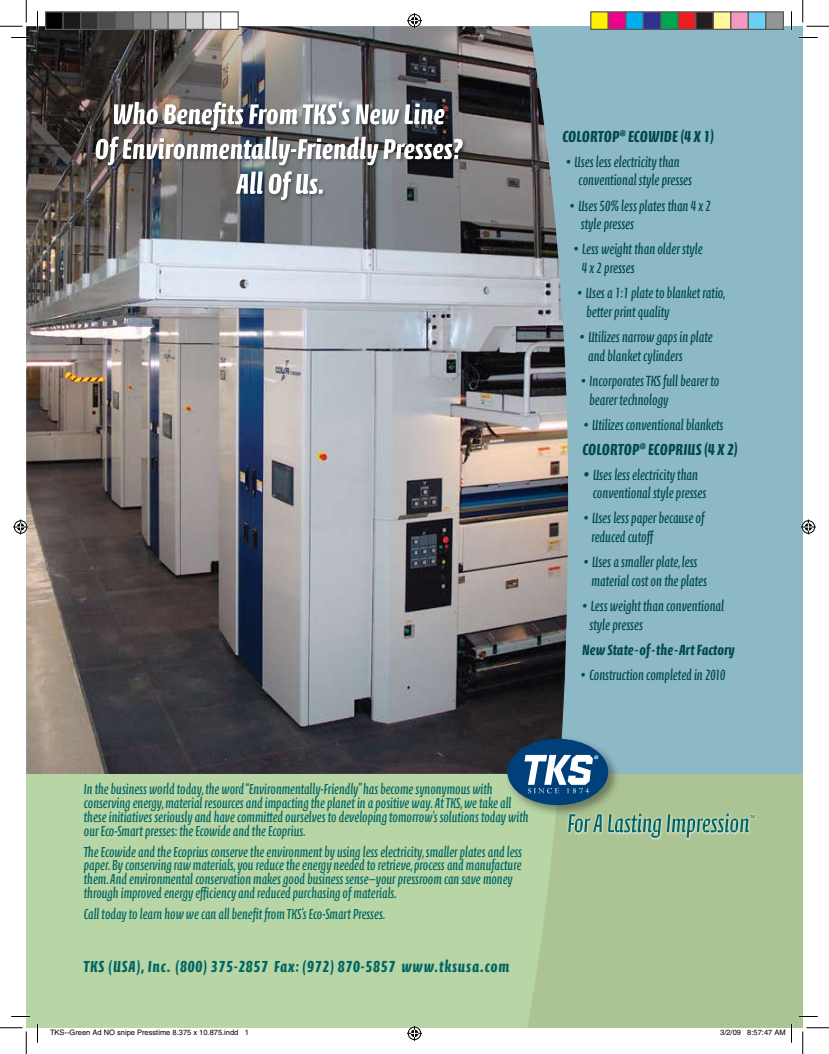
<style>
.page{position:relative;width:829px;height:1054px;background:#fff}
.page>*{position:absolute;margin:0;border:0;box-sizing:border-box;transform-origin:0 0}
.t1{font:700 16.25px "Calcite Pro";letter-spacing:.04em;color:#006563}
.t2{font:700 16.25px "Calcite Pro";letter-spacing:.01em;color:#006563}
.t3{font:15px/18.8px "Calcite Pro";color:#006563}
.t4{font:700 15px "Calcite Pro";color:#006563}
.t5{font:14.75px/13.8px "Calcite Pro";color:#006563}
.t6{font:7.5px "Helvetica";color:#000}
.s1{font-size:20px}
.s2{font-weight:700;font-size:16.25px}
</style>
<div class="page">
<div style="left:26px;top:26px;width:776px;height:1002px;background:#acc494"></div>
<div style="left:26px;top:774px;width:529px;height:254px;background:#b8d5a5"></div>
<div style="left:26px;top:26px;width:776px;height:748px;background:#8db9c7"></div>
<img style="left:26px;top:26px;width:543px;height:748px">
<img style="left:501px;top:733px;width:116px;height:87px">
<div style="left:507px;top:739px;width:101px;height:66px;background:#00407a;border-radius:50%"></div>
<svg style="left:524px;top:755px;width:74px;height:38px"></svg>
<img style="left:565px;top:810px;width:191px;height:30px">
<svg style="left:568px;top:814px;width:34px;height:18px"></svg>
<svg style="left:608px;top:813px;width:53px;height:25px"></svg>
<svg style="left:667px;top:813px;width:87px;height:25px"></svg>
<img style="left:93px;top:99px;width:375px;height:107px">
<svg style="left:114px;top:102px;width:44px;height:22px"></svg>
<svg style="left:164px;top:102px;width:79px;height:28px;background:#a09c9a"></svg>
<svg style="left:249px;top:104px;width:48px;height:20px"></svg>
<svg style="left:303px;top:102px;width:141px;height:22px;background:#a5a9ad"></svg>
<svg style="left:96px;top:136px;width:367px;height:29px;background:#8f8e8f"></svg>
<svg style="left:236px;top:171px;width:27px;height:23px"></svg>
<svg style="left:269px;top:171px;width:54px;height:29px;background:#a4a7a9"></svg>
<svg style="left:11px;top:37px;width:19px;height:1px"></svg>
<svg style="left:799px;top:37px;width:19px;height:1px"></svg>
<svg style="left:11px;top:1015px;width:19px;height:2px"></svg>
<svg style="left:799px;top:1015px;width:19px;height:2px"></svg>
<svg style="left:37px;top:11px;width:1px;height:19px"></svg>
<svg style="left:37px;top:1024px;width:1px;height:18px"></svg>
<svg style="left:790px;top:11px;width:2px;height:19px"></svg>
<svg style="left:0;top:0;width:27px;height:27px"></svg>
<svg style="left:0;top:1027px;width:27px;height:27px"></svg>
<svg style="left:802px;top:0;width:27px;height:27px"></svg>
<svg style="left:802px;top:1027px;width:27px;height:27px"></svg>
<svg style="left:407px;top:13px;width:15px;height:15px"></svg>
<svg style="left:407px;top:1026px;width:15px;height:15px"></svg>
<svg style="left:13px;top:519px;width:15px;height:15px"></svg>
<svg style="left:801px;top:519px;width:15px;height:15px"></svg>
<div style="left:46px;top:12px;width:17px;height:17px;background:#000"></div>
<div style="left:45px;top:11px;width:19px;height:19px;border:1px solid #595959"></div>
<div style="left:63px;top:12px;width:18px;height:17px;background:#1a1a1a"></div>
<div style="left:62px;top:11px;width:19px;height:19px;border:1px solid #595959"></div>
<div style="left:81px;top:12px;width:17px;height:17px;background:#333"></div>
<div style="left:80px;top:11px;width:19px;height:19px;border:1px solid #595959"></div>
<div style="left:98px;top:12px;width:18px;height:17px;background:#4d4d4d"></div>
<div style="left:98px;top:11px;width:18px;height:19px;border:1px solid #595959"></div>
<div style="left:116px;top:12px;width:17px;height:17px;background:#666"></div>
<div style="left:115px;top:11px;width:19px;height:19px;border:1px solid #595959"></div>
<div style="left:133px;top:12px;width:18px;height:17px;background:#808080"></div>
<div style="left:132px;top:11px;width:19px;height:19px;border:1px solid #595959"></div>
<div style="left:151px;top:12px;width:17px;height:17px;background:#999"></div>
<div style="left:150px;top:11px;width:19px;height:19px;border:1px solid #595959"></div>
<div style="left:168px;top:12px;width:18px;height:17px;background:#b3b3b3"></div>
<div style="left:168px;top:11px;width:18px;height:19px;border:1px solid #595959"></div>
<div style="left:186px;top:12px;width:17px;height:17px;background:#ccc"></div>
<div style="left:185px;top:11px;width:19px;height:19px;border:1px solid #595959"></div>
<div style="left:203px;top:12px;width:18px;height:17px;background:#e6e6e6"></div>
<div style="left:202px;top:11px;width:19px;height:19px;border:1px solid #595959"></div>
<div style="left:221px;top:12px;width:17px;height:17px;background:#fff"></div>
<div style="left:220px;top:11px;width:19px;height:19px;border:1px solid #595959"></div>
<div style="left:591px;top:12px;width:17px;height:17px;background:#fff101"></div>
<div style="left:590px;top:11px;width:19px;height:19px;border:1px solid #595959"></div>
<div style="left:608px;top:12px;width:18px;height:17px;background:#ed028c"></div>
<div style="left:608px;top:11px;width:18px;height:19px;border:1px solid #595959"></div>
<div style="left:626px;top:12px;width:17px;height:17px;background:#00aeef"></div>
<div style="left:625px;top:11px;width:19px;height:19px;border:1px solid #595959"></div>
<div style="left:643px;top:12px;width:18px;height:17px;background:#2e3092"></div>
<div style="left:642px;top:11px;width:19px;height:19px;border:1px solid #595959"></div>
<div style="left:661px;top:12px;width:17px;height:17px;background:#00a54f"></div>
<div style="left:660px;top:11px;width:19px;height:19px;border:1px solid #595959"></div>
<div style="left:678px;top:12px;width:18px;height:17px;background:#ee1d23"></div>
<div style="left:678px;top:11px;width:18px;height:19px;border:1px solid #595959"></div>
<div style="left:696px;top:12px;width:17px;height:17px;background:#231f20"></div>
<div style="left:695px;top:11px;width:19px;height:19px;border:1px solid #595959"></div>
<div style="left:713px;top:12px;width:18px;height:17px;background:#fff79a"></div>
<div style="left:712px;top:11px;width:19px;height:19px;border:1px solid #595959"></div>
<div style="left:731px;top:12px;width:17px;height:17px;background:#f499c2"></div>
<div style="left:730px;top:11px;width:19px;height:19px;border:1px solid #595959"></div>
<div style="left:748px;top:12px;width:18px;height:17px;background:#6bcff6"></div>
<div style="left:748px;top:11px;width:18px;height:19px;border:1px solid #595959"></div>
<div style="left:766px;top:12px;width:17px;height:17px;background:#939598"></div>
<div style="left:765px;top:11px;width:19px;height:19px;border:1px solid #595959"></div>
<svg style="left:50px;top:1027px;width:188px;height:1px"></svg>
<svg style="left:790px;top:1024px;width:2px;height:18px"></svg>
<p class="t2" style="left:562px;top:127px;width:153px">ColorTop<span class="s1">®</span> Ecowide (4 x 1)</p>
<p class="t3" style="left:578px;top:152px;width:115px;text-indent:-14px">• Uses less electricity than conventional style presses</p>
<p class="t3" style="left:581px;top:196px;width:131px;text-indent:-12px">• Uses 50% less plates than 4 x 2 style presses</p>
<p class="t3" style="left:582px;top:240px;width:122px;text-indent:-9px">• Less weight than older style<br>4 x 2 presses</p>
<p class="t3" style="left:586px;top:284px;width:141px;text-indent:-10px">• Uses a 1:1 plate to blanket ratio, better print quality</p>
<p class="t3" style="left:588px;top:328px;width:126px;text-indent:-10px">• Utilizes narrow gaps in plate and blanket cylinders</p>
<p class="t3" style="left:589px;top:371px;width:132px;text-indent:-9px">• Incorporates TKS full bearer to bearer technology</p>
<p class="t3" style="left:582px;top:415px;width:143px">• Utilizes conventional blankets</p>
<p class="t2" style="left:582px;top:440px;width:157px">ColorTop<span class="s1">®</span> Ecoprius (4 x 2)</p>
<p class="t3" style="left:593px;top:465px;width:115px;text-indent:-10px"><span class="s2">•</span> Uses less electricity than conventional style presses</p>
<p class="t3" style="left:591px;top:509px;width:114px;text-indent:-9px">• Uses less paper because of reduced cutoff</p>
<p class="t3" style="left:591px;top:553px;width:117px;text-indent:-9px">• Uses a smaller plate, less material cost on the plates</p>
<p class="t3" style="left:589px;top:597px;width:136px;text-indent:-9px">• Less weight than conventional style presses</p>
<p class="t4" style="left:582px;top:641px;width:154px">New State - of - the - Art Factory</p>
<p class="t3" style="left:579px;top:665px;width:147px">• Construction completed in 2010</p>
<p class="t5" style="left:84px;top:782px;width:446px">In the business world today, the word “Environmentally-Friendly” has become synonymous with conserving energy, material resources and impacting the planet in a positive way. At TKS, we take all these initiatives seriously and have committed ourselves to developing tomorrow’s solutions today with our Eco-Smart presses: the Ecowide and the Ecoprius.</p>
<p class="t5" style="left:84px;top:845px;width:440px">The Ecowide and the Ecoprius conserve the environment by using less electricity, smaller plates and less paper. By conserving raw materials, you reduce the energy needed to retrieve, process and manufacture them. And environmental conservation makes good business sense—your pressroom can save money through improved energy efficiency and reduced purchasing of materials.</p>
<p class="t5" style="left:84px;top:907px;width:303px">Call today to learn how we can all benefit from TKS’s Eco-Smart Presses.</p>
<p class="t1" style="left:83px;top:956px;width:427px">TKS (USA), Inc. (800) 375-2857 Fax: (972) 870-5857 www.tksusa.com</p>
<p class="t6" style="left:50px;top:1028px;width:200px">TKS--Green Ad NO snipe Presstime 8.375 x 10.875.indd 1</p>
<p class="t6" style="left:720px;top:1028px;width:67px">3/2/09 8:57:47 AM</p>
</div>
